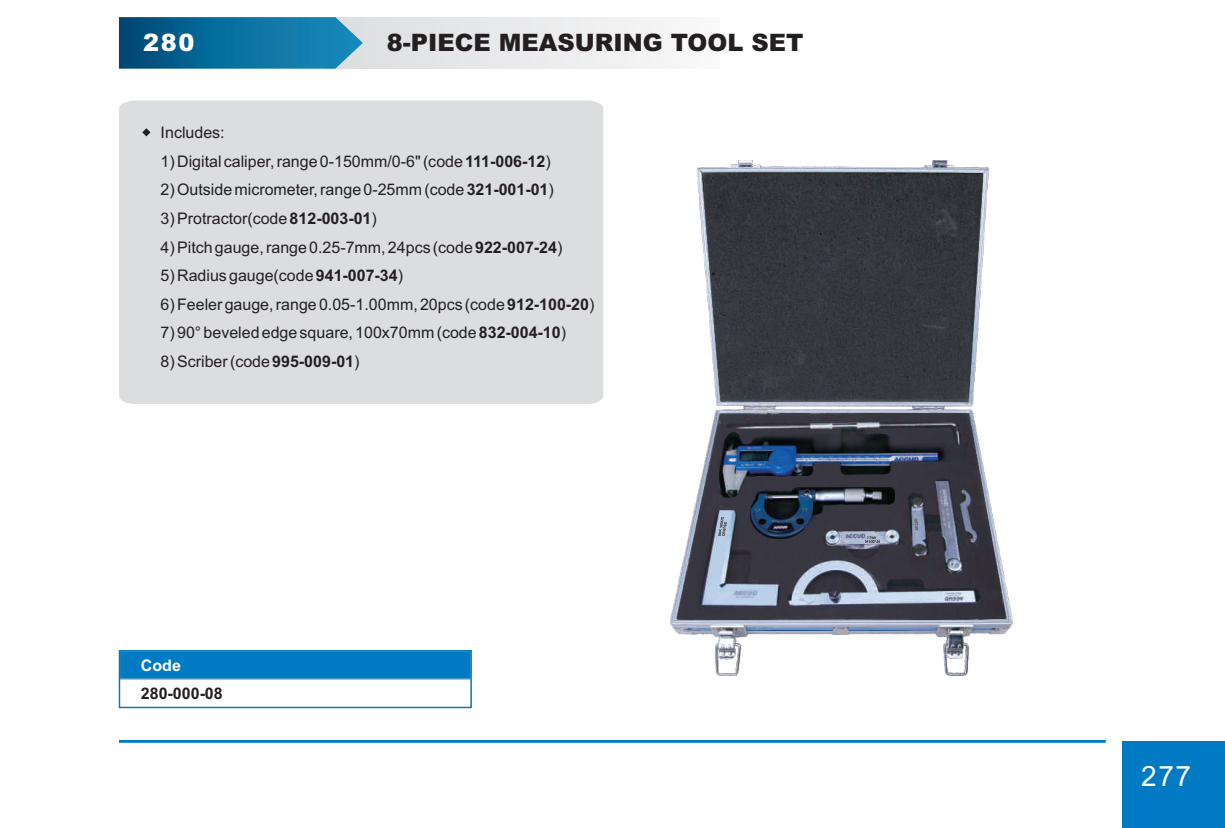
<style>
.page{position:relative;width:1225px;height:828px;background:#fff}
.page>*{position:absolute;margin:0;border:0;box-sizing:border-box;transform-origin:0 0}
.t1{font:28px "Arial";color:#fff}
.t2{font:italic 900 24px "Arial";color:#231f20}
.t3{font:italic 900 24px "Arial";color:#fff}
.t4{font:16px "Arial";color:#231f20}
.t5{font:700 16px "Arial";color:#231f20}
.t6{font:700 16px "Arial";color:#fff}
.s1{font-weight:700}
</style>
<div class="page">
<hr style="left:119px;top:740px;width:986px;height:3px;background:#007bc3">
<div style="left:119px;top:101px;width:484px;height:303px;background:#dcdddf"></div>
<img style="left:670px;top:160px;width:342px;height:516px">
<img style="left:702px;top:174px;width:280px;height:228px">
<img style="left:677px;top:413px;width:327px;height:206px">
<img style="left:750px;top:497px;width:144px;height:42px">
<img style="left:719px;top:432px;width:248px;height:65px">
<img style="left:960px;top:489px;width:16px;height:53px">
<img style="left:936px;top:481px;width:24px;height:82px">
<img style="left:912px;top:505px;width:14px;height:42px">
<img style="left:825px;top:531px;width:73px;height:18px">
<svg style="left:865px;top:537px;width:14px;height:5px"></svg>
<img style="left:845px;top:533px;width:20px;height:6px">
<svg style="left:914px;top:518px;width:4px;height:12px"></svg>
<img style="left:718px;top:517px;width:6px;height:18px">
<img style="left:685px;top:627px;width:310px;height:3px">
<svg style="left:722px;top:522px;width:4px;height:13px"></svg>
<svg style="left:142px;top:128px;width:8px;height:8px"></svg>
<svg style="left:118px;top:650px;width:352px;height:58px"></svg>
<div style="left:119px;top:650px;width:353px;height:58px;border:1px solid #007bc3"></div>
<div style="left:325px;top:17px;width:395px;height:52px;background:linear-gradient(to bottom,#ebeced,#ebeced)"></div>
<svg style="left:119px;top:17px;width:244px;height:52px;background:#17739f"></svg>
<div style="left:1122px;top:741px;width:103px;height:87px;background:#007bc3"></div>
<h2 class="t3" style="left:143px;top:34px;width:53px">280</h2>
<h2 class="t2" style="left:387px;top:33px;width:418px">8-PIECE MEASURING TOOL SET</h2>
<p class="t4" style="left:161px;top:127px;width:66px">Includes:</p>
<p class="t4" style="left:161px;top:155px;width:391px">1) Digital caliper, range 0-150mm/0-6" (code <span class="s1">111-006-12</span>)</p>
<p class="t4" style="left:161px;top:184px;width:395px">2) Outside micrometer, range 0-25mm (code <span class="s1">321-001-01</span>)</p>
<p class="t4" style="left:161px;top:212px;width:218px">3) Protractor(code <span class="s1">812-003-01</span>)</p>
<p class="t4" style="left:161px;top:241px;width:403px">4) Pitch gauge, range 0.25-7mm, 24pcs (code <span class="s1">922-007-24</span>)</p>
<p class="t4" style="left:161px;top:269px;width:244px">5) Radius gauge(code <span class="s1">941-007-34</span>)</p>
<p class="t4" style="left:161px;top:298px;width:435px">6) Feeler gauge, range 0.05-1.00mm, 20pcs (code <span class="s1">912-100-20</span>)</p>
<p class="t4" style="left:161px;top:327px;width:407px">7) 90° beveled edge square, 100x70mm (code <span class="s1">832-004-10</span>)</p>
<p class="t4" style="left:161px;top:355px;width:200px">8) Scriber (code <span class="s1">995-009-01</span>)</p>
<p class="t6" style="left:141px;top:659px;width:41px">Code</p>
<p class="t5" style="left:141px;top:687px;width:83px">280-000-08</p>
<h1 class="t1" style="left:1141px;top:766px;width:51px">277</h1>
</div>
